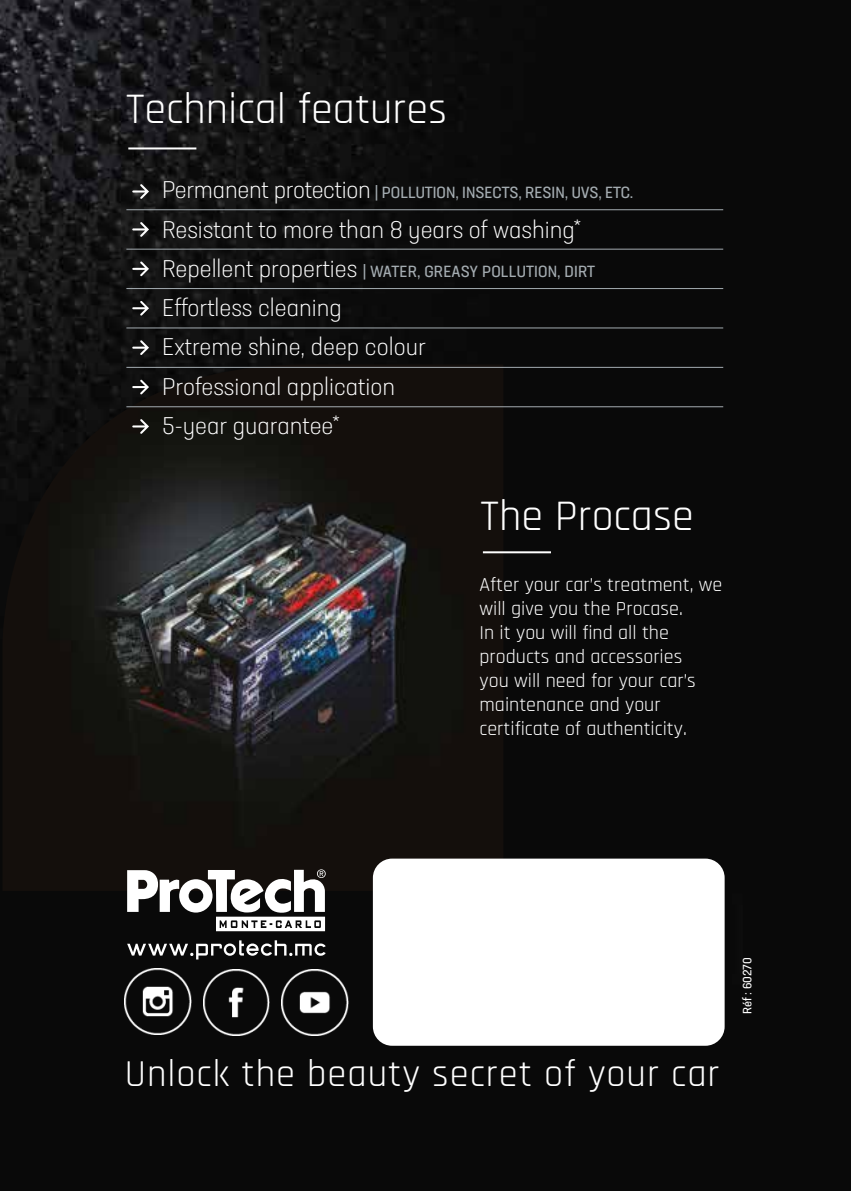
<style>
.page{position:relative;width:851px;height:1191px;background:#fff}
.page>*{position:absolute;margin:0;border:0;box-sizing:border-box;transform-origin:0 0}
.t1{font:44px "Rajdhani";color:#fff}
.t2{font:38.4px "Rajdhani";letter-spacing:.025em;color:#fff}
.t3{font:300 condensed 24px/39.2px "Neusa Next Pro";color:#fff;scale:1.1 1}
.t4{font:20px/24px "Rajdhani";color:#fff}
.t5{font:condensed 16px "Neusa Next Pro";color:#a4acb1;scale:1.1 1}
.t6{font:condensed 12px "Neusa Next Pro";color:#fff;scale:1.1 1}
.s1{font-weight:300;font-size:24px;color:#fff}
</style>
<div class="page">
<img style="left:0;top:0;width:850px;height:1191px">
<img style="left:2px;top:364px;width:501px;height:527px">
<hr style="left:128px;top:147px;width:68px;height:2px;background:#fff">
<hr style="left:483px;top:551px;width:68px;height:2px;background:#fff">
<hr style="left:126px;top:209px;width:597px;height:1px;background:#a4acb1">
<hr style="left:126px;top:249px;width:597px;height:1px;background:#a4acb1">
<hr style="left:126px;top:288px;width:597px;height:1px;background:#a4acb1">
<hr style="left:126px;top:327px;width:597px;height:1px;background:#a4acb1">
<hr style="left:126px;top:367px;width:597px;height:1px;background:#a4acb1">
<hr style="left:126px;top:406px;width:597px;height:1px;background:#a4acb1">
<svg style="left:132px;top:184px;width:17px;height:15px"></svg>
<svg style="left:132px;top:222px;width:17px;height:15px"></svg>
<svg style="left:132px;top:261px;width:17px;height:15px"></svg>
<svg style="left:132px;top:301px;width:17px;height:15px"></svg>
<svg style="left:132px;top:340px;width:17px;height:15px"></svg>
<svg style="left:132px;top:379px;width:17px;height:15px"></svg>
<svg style="left:132px;top:419px;width:17px;height:15px"></svg>
<div style="left:373px;top:858px;width:351px;height:187px;background:#fff;border-radius:19px"></div>
<svg style="left:127px;top:940px;width:198px;height:19px"></svg>
<svg style="left:127px;top:869px;width:198px;height:62px"></svg>
<img style="left:203px;top:969px;width:66px;height:66px">
<img style="left:124px;top:968px;width:67px;height:66px">
<img style="left:282px;top:969px;width:66px;height:66px">
<div style="left:838px;top:0;width:13px;height:561px;background:#090909"></div>
<h1 class="t1" style="left:126px;top:84px;width:322px">Technical features</h1>
<p class="t5" style="left:162px;top:183px;width:430px"><span class="s1">Permanent protection</span> | POLLUTION, INSECTS, RESIN, UVS, ETC.</p>
<p class="t3" style="left:162px;top:209px;width:382px">Resistant to more than 8 years of washing*</p>
<p class="t5" style="left:162px;top:261px;width:395px"><span class="s1">Repellent properties</span> | WATER, GREASY POLLUTION, DIRT</p>
<p class="t3" style="left:162px;top:288px;width:241px">Effortless cleaning<br>Extreme shine, deep colour<br>Professional application<br>5-year guarantee*</p>
<h1 class="t1" style="left:480px;top:491px;width:214px">The Procase</h1>
<p class="t4" style="left:479px;top:573px;width:244px">After your car’s treatment, we will give you the Procase.<br>In it you will find all the products and accessories<br>you will need for your car’s maintenance and your certificate of authenticity.</p>
<h2 class="t2" style="left:125px;top:1052px;width:596px">Unlock the beauty secret of your car</h2>
<p class="t6" style="left:739px;top:1014px;width:53px;rotate:-90deg">Réf : 60270</p>
</div>
